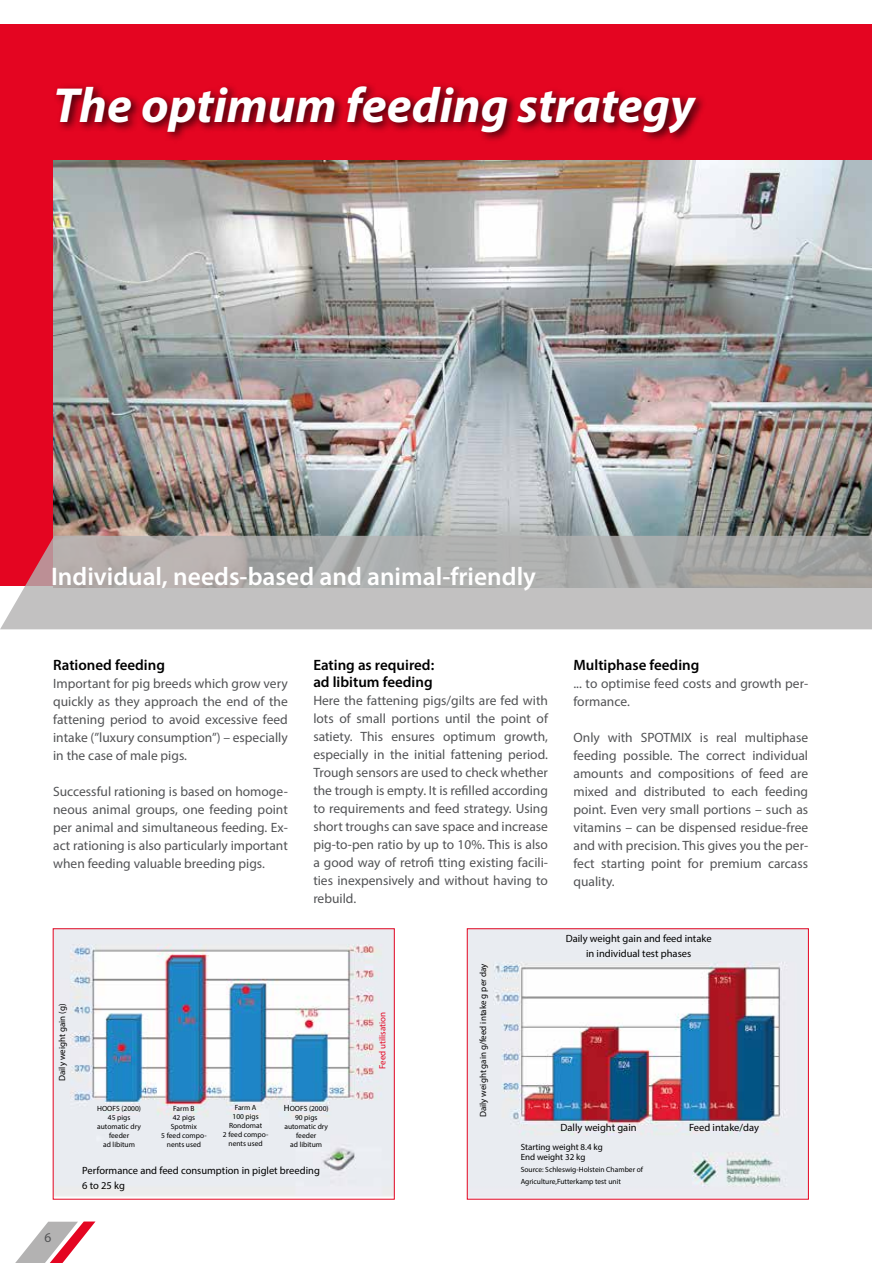
<style>
.page{position:relative;width:872px;height:1263px;background:#fff}
.page>*{position:absolute;margin:0;border:0;box-sizing:border-box;transform-origin:0 0}
.t1{font:italic 700 49.5px "Myriad Pro";color:#fff}
.t2{font:600 25.5px "Myriad Pro";color:#fff}
.t3{font:600 15px/16.5px "Myriad Pro";color:#000}
.t4{font:13.5px/18px "Myriad Pro";color:#525355;text-align:justify}
.t5{font:10.5px/15px "Myriad Pro";color:#000;text-align:center}
.t6{font:9px/10.5px "Myriad Pro";color:#000}
.t7{font:9px "Myriad Pro";color:#e40521}
.t8{font:7.5px/9px "Myriad Pro";color:#000;text-align:center}
.s1{font-size:9px}
</style>
<div class="page">
<svg style="left:15px;top:1221px;width:80px;height:42px"></svg>
<div style="left:0;top:25px;width:872px;height:561px;background:#e40521"></div>
<div style="left:52px;top:81px;width:655px;height:63px;background:#000;opacity:.75"></div>
<img style="left:53px;top:161px;width:819px;height:375px">
<svg style="left:0;top:536px;width:872px;height:93px;background:#b7b0b0"></svg>
<img style="left:55px;top:930px;width:338px;height:267px">
<div style="left:53px;top:928px;width:342px;height:271px;border:1px solid #e40521"></div>
<img style="left:469px;top:930px;width:337px;height:267px">
<div style="left:467px;top:928px;width:341px;height:271px;border:1px solid #e40521"></div>
<h1 class="t1" style="left:53px;top:73px;width:643px">The optimum feeding strategy</h1>
<h2 class="t2" style="left:51px;top:560px;width:486px">Individual, needs-based and animal-friendly</h2>
<p class="t3" style="left:53px;top:657px;width:113px">Rationed feeding</p>
<p class="t4" style="left:53px;top:675px;width:236px">Important for pig breeds which grow very quickly as they approach the end of the fattening period to avoid excessive feed intake (”luxury consumption”) – especially in the case of male pigs.</p>
<p class="t4" style="left:53px;top:783px;width:236px">Successful rationing is based on homoge&shy;neous animal groups, one feeding point per animal and simultaneous feeding. Ex&shy;act rationing is also particularly important when feeding valuable breeding pigs.</p>
<p class="t3" style="left:313px;top:657px;width:122px">Eating as required: ad libitum feeding</p>
<p class="t4" style="left:313px;top:691px;width:236px">Here the fattening pigs/gilts are fed with lots of small portions until the point of satiety. This ensures optimum growth, especially in the initial fattening period.<br>Trough sensors are used to check whether the trough is empty. It is refilled according to requirements and feed strategy. Using short troughs can save space and increase pig-to-pen ratio by up to 10%. This is also a good way of retrofi tting existing facili&shy;ties inexpensively and without having to rebuild.</p>
<p class="t3" style="left:573px;top:657px;width:127px">Multiphase feeding</p>
<p class="t4" style="left:573px;top:675px;width:236px">... to optimise feed costs and growth per&shy;formance.</p>
<p class="t4" style="left:573px;top:729px;width:236px">Only with SPOTMIX is real multiphase feeding possible. The correct individual amounts and compositions of feed are mixed and distributed to each feeding point. Even very small portions – such as vitamins – can be dispensed residue-free and with precision. This gives you the per&shy;fect starting point for premium carcass quality.</p>
<p class="t5" style="left:566px;top:930px;width:147px">Daily weight gain and feed intake in individual test phases</p>
<p class="t6" style="left:57px;top:1081px;width:79px;rotate:-90deg">Daily weight gain (g)</p>
<p class="t8" style="left:97px;top:1104px;width:45px">HOOFS (2000)<br>45 pigs automatic dry feeder<br>ad libitum</p>
<p class="t8" style="left:161px;top:1104px;width:47px">Farm B<br>42 pigs<br>Spotmix<br>5 feed compo&shy;nents used</p>
<p class="t8" style="left:223px;top:1103px;width:47px">Farm A<br>100 pigs<br>Rondomat<br>2 feed compo&shy;nents used</p>
<p class="t8" style="left:284px;top:1104px;width:46px"><span class="s1">H</span>OOFS (2000)<br>90 pigs automatic dry feeder<br>ad libitum</p>
<p class="t5" style="left:82px;top:1163px;width:239px;text-align:left">Performance and feed consumption in piglet breeding<br>6 to 25 kg</p>
<p class="t4" style="left:45px;top:1228px;width:8px">6</p>
<p class="t7" style="left:377px;top:1069px;width:59px;rotate:-90deg">Feed utilisation</p>
<p class="t6" style="left:478px;top:1117px;width:155px;rotate:-90deg">Daily weight gain g/feed intake g per day</p>
<p class="t5" style="left:560px;top:1119px;width:78px">Dally weight gain</p>
<p class="t6" style="left:520px;top:1141px;width:84px">Starting weight 8.4 kg<br>End weight 32 kg</p>
<p class="t8" style="left:520px;top:1164px;width:124px;line-height:12px;text-align:left">Source: Schleswig-Holstein Chamber of<br>Agriculture,Futterkamp test unit</p>
<p class="t5" style="left:689px;top:1119px;width:71px">Feed intake/day</p>
</div>
